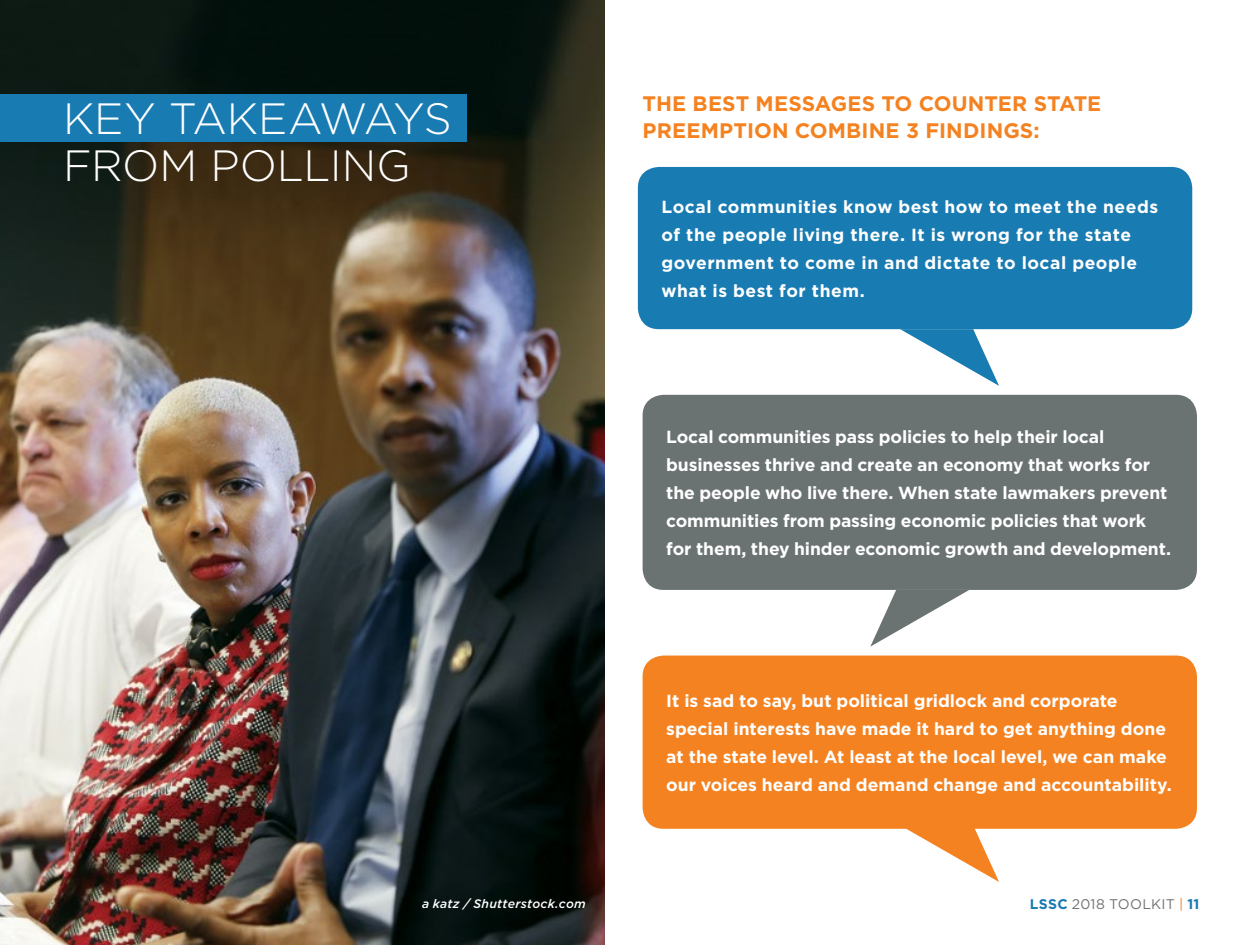
<style>
.page{position:relative;width:1260px;height:945px;background:#fff}
.page>*{position:absolute;margin:0;border:0;box-sizing:border-box;transform-origin:0 0}
.t1{font:300 43.75px/47.2px "Gotham";letter-spacing:-.005em;color:#fff}
.t2{font:700 21px/26.2px "Gotham";letter-spacing:.005em;color:#f58220}
.t3{font:700 17.5px/28px "Gotham";color:#fff}
.t4{font:700 17.5px/28px "Gotham";letter-spacing:.03em;color:#fff}
.t5{font:14px "Gotham";letter-spacing:.015em;color:#717271}
.t6{font:italic 500 12.25px "Gotham";letter-spacing:.02em;color:#fff}
.s1{font-weight:700;color:#187bb2}
.s2{color:#f58220}
</style>
<div class="page">
<img style="left:0;top:0;width:605px;height:945px">
<div style="left:0;top:94px;width:466px;height:48px;background:#187bb2"></div>
<div style="left:643px;top:656px;width:554px;height:173px;background:#f58220;border-radius:21px"></div>
<div style="left:643px;top:395px;width:554px;height:195px;background:#6a7372;border-radius:21px"></div>
<div style="left:638px;top:167px;width:554px;height:162px;background:#187bb2;border-radius:21px"></div>
<svg style="left:870px;top:590px;width:99px;height:57px"></svg>
<svg style="left:900px;top:329px;width:99px;height:57px"></svg>
<svg style="left:900px;top:828px;width:99px;height:54px"></svg>
<h1 class="t1" style="left:63px;top:94px;width:390px">KEY TAKEAWAYS<br>FROM POLLING</h1>
<p class="t2" style="left:643px;top:91px;width:460px">THE BEST MESSAGES TO COUNTER STATE<br>PREEMPTION COMBINE 3 FINDINGS:</p>
<p class="t4" style="left:662px;top:193px;width:498px">Local communities know best how to meet the needs of the people living there. It is wrong for the state government to come in and dictate to local people what is best for them.</p>
<p class="t3" style="left:666px;top:423px;width:506px">Local communities pass policies to help their local businesses thrive and create an economy that works for the people who live there. When state lawmakers prevent communities from passing economic policies that work for them, they hinder economic growth and development.</p>
<p class="t6" style="left:422px;top:895px;width:165px">a katz / Shutterstock.com</p>
<p class="t3" style="left:666px;top:687px;width:507px">It is sad to say, but political gridlock and corporate special interests have made it hard to get anything done at the state level. At least at the local level, we can make our voices heard and demand change and accountability.</p>
<p class="t5" style="left:1030px;top:895px;width:171px"><span class="s1">LSSC</span> 2018 TOOLKIT <span class="s2">|</span> <span class="s1">11</span></p>
</div>
